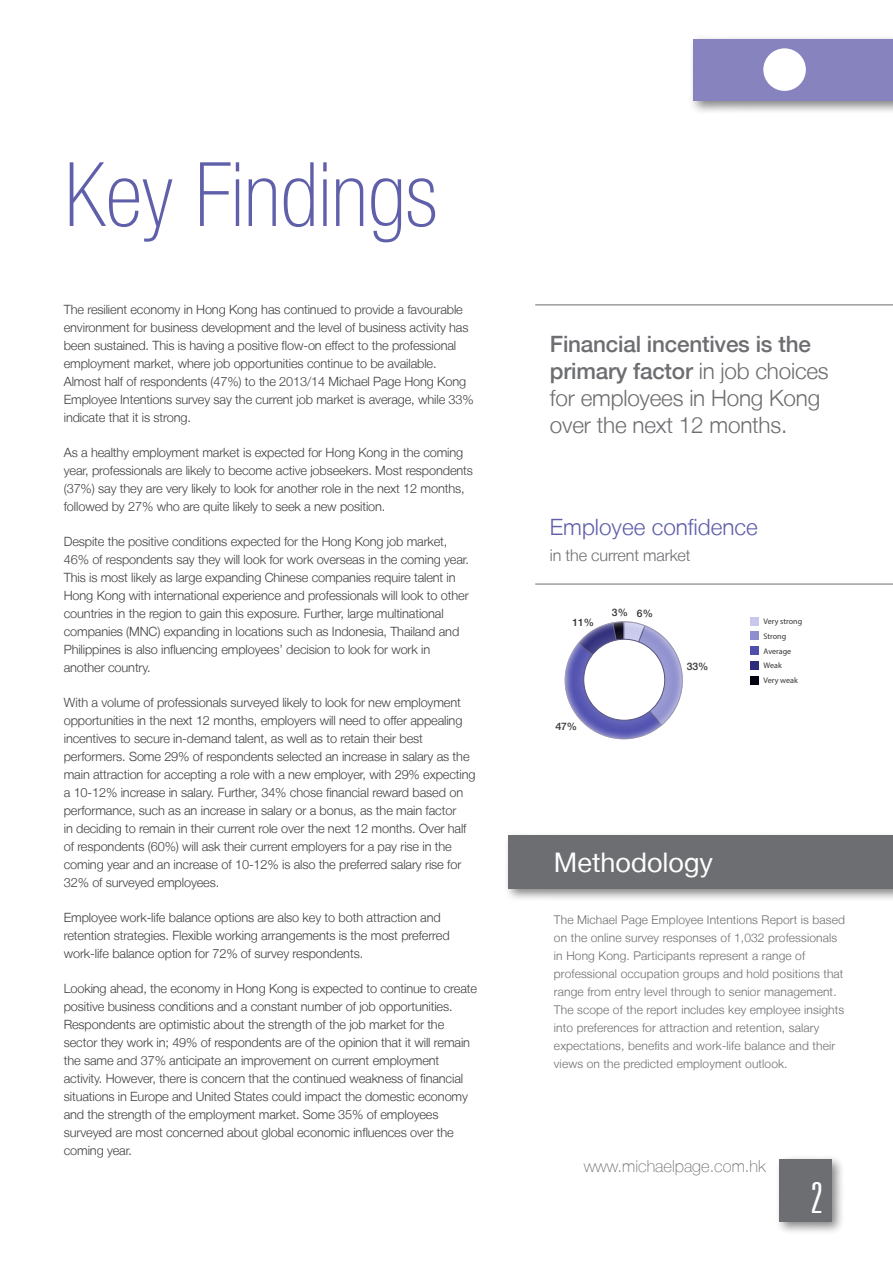
<style>
.page{position:relative;width:893px;height:1263px;background:#fff}
.page>*{position:absolute;margin:0;border:0;box-sizing:border-box;transform-origin:0 0}
.t1{font:100 condensed 89.1px "Helvetica Neue LT";color:#605faa}
.t2{font:300 ultra-condensed 43.2px "Univers LT";color:#fff}
.t3{font:27px "Helvetica Neue LT";color:#fff}
.t4{font:300 22.5px/27px "Helvetica Neue LT";letter-spacing:-.01em;color:#6d6e71}
.t5{font:300 22.5px "Helvetica Neue LT";color:#605faa}
.t6{font:100 16.5px "Helvetica Neue LT";color:#6d6e71}
.t7{font:300 16.2px "Helvetica Neue LT";letter-spacing:-.01em;color:#6d6e71}
.t8{font:300 12.75px/18px "Helvetica Neue LT";letter-spacing:-.01em;color:#414042}
.t9{font:300 12px/18px "Helvetica Neue LT";letter-spacing:.01em;color:#6d6e71}
.t10{font:500 10.2px "Helvetica Neue LT";color:#333}
.t11{font:8.1px/14.9px "Myriad Pro";color:#333}
.s1{font-weight:500}
</style>
<div class="page">
<div style="left:774px;top:1154px;width:71px;height:81px;background:#000;opacity:.48"></div>
<div style="left:779px;top:1159px;width:53px;height:63px;background:#6d6e71"></div>
<div style="left:688px;top:34px;width:205px;height:80px;background:#000;opacity:.48"></div>
<div style="left:693px;top:39px;width:200px;height:62px;background:#8783be"></div>
<div style="left:763px;top:48px;width:43px;height:43px;background:#fff;border-radius:50%"></div>
<div style="left:503px;top:831px;width:390px;height:71px;background:#000;opacity:.48"></div>
<div style="left:508px;top:836px;width:385px;height:53px;background:#6d6e71"></div>
<div style="left:750px;top:617px;width:8px;height:8px;background:#c8c8ed"></div>
<div style="left:750px;top:632px;width:8px;height:8px;background:#8e8ece"></div>
<div style="left:750px;top:647px;width:8px;height:8px;background:#4e4eaf"></div>
<div style="left:750px;top:661px;width:8px;height:9px;background:#2d2b7a"></div>
<div style="left:750px;top:676px;width:8px;height:8px;background:#03010f"></div>
<img style="left:564px;top:621px;width:119px;height:119px">
<div style="left:584px;top:639px;width:81px;height:81px;background:#fff;border-radius:50%"></div>
<div style="left:583px;top:639px;width:82px;height:82px;border:1px solid #585181;border-radius:50%"></div>
<hr style="left:535px;top:584px;width:358px;height:1px;background:#6d6e71">
<hr style="left:535px;top:305px;width:358px;height:1px;background:#6d6e71">
<h1 class="t1" style="left:64px;top:145px;width:374px">Key Findings</h1>
<p class="t8" style="left:64px;top:300px;width:412px">The resilient economy in Hong Kong has continued to provide a favourable environment for business development and the level of business activity has been sustained. This is having a positive flow-on effect to the professional employment market, where job opportunities continue to be available.<br>Almost half of respondents (47%) to the 2013/14 Michael Page Hong Kong Employee Intentions survey say the current job market is average, while 33% indicate that it is strong.</p>
<p class="t8" style="left:64px;top:443px;width:411px">As a healthy employment market is expected for Hong Kong in the coming year, professionals are likely to become active jobseekers. Most respondents (37%) say they are very likely to look for another role in the next 12 months, followed by 27% who are quite likely to seek a new position.</p>
<p class="t8" style="left:64px;top:532px;width:407px">Despite the positive conditions expected for the Hong Kong job market, 46% of respondents say they will look for work overseas in the coming year.<br>This is most likely as large expanding Chinese companies require talent in Hong Kong with international experience and professionals will look to other countries in the region to gain this exposure. Further, large multinational companies (MNC) expanding in locations such as Indonesia, Thailand and Philippines is also influencing employees’ decision to look for work in another country.</p>
<p class="t8" style="left:64px;top:693px;width:413px">With a volume of professionals surveyed likely to look for new employment opportunities in the next 12 months, employers will need to offer appealing incentives to secure in-demand talent, as well as to retain their best performers. Some 29% of respondents selected an increase in salary as the main attraction for accepting a role with a new employer, with 29% expecting a 10-12% increase in salary. Further, 34% chose financial reward based on performance, such as an increase in salary or a bonus, as the main factor<br>in deciding to remain in their current role over the next 12 months. Over half of respondents (60%) will ask their current employers for a pay rise in the coming year and an increase of 10-12% is also the preferred salary rise for 32% of surveyed employees.</p>
<p class="t8" style="left:64px;top:908px;width:387px">Employee work-life balance options are also key to both attraction and retention strategies. Flexible working arrangements is the most preferred work-life balance option for 72% of survey respondents.</p>
<p class="t8" style="left:64px;top:979px;width:415px">Looking ahead, the economy in Hong Kong is expected to continue to create positive business conditions and a constant number of job opportunities.<br>Respondents are optimistic about the strength of the job market for the sector they work in; 49% of respondents are of the opinion that it will remain the same and 37% anticipate an improvement on current employment activity. However, there is concern that the continued weakness of financial situations in Europe and United States could impact the domestic economy and the strength of the employment market. Some 35% of employees surveyed are most concerned about global economic influences over the coming year.</p>
<h3 class="t4" style="left:550px;top:330px;width:280px"><span class="s1">Financial incentives is the primary factor</span> in job choices for employees in Hong Kong over the next 12 months.</h3>
<h3 class="t5" style="left:550px;top:513px;width:209px">Employee confidence</h3>
<p class="t7" style="left:550px;top:546px;width:142px">in the current market</p>
<p class="t10" style="left:572px;top:616px;width:23px">11%</p>
<p class="t10" style="left:612px;top:607px;width:42px">3% 6%</p>
<p class="t10" style="left:556px;top:721px;width:23px">47%</p>
<p class="t10" style="left:687px;top:660px;width:23px">33%</p>
<h3 class="t3" style="left:554px;top:846px;width:161px">Methodology</h3>
<p class="t11" style="left:764px;top:614px;width:40px">Very strong<br>Strong<br>Average<br>Weak<br>Very weak</p>
<p class="t9" style="left:554px;top:911px;width:293px">The Michael Page Employee Intentions Report is based on the online survey responses of 1,032 professionals in Hong Kong. Participants represent a range of professional occupation groups and hold positions that range from entry level through to senior management.<br>The scope of the report includes key employee insights into preferences for attraction and retention, salary expectations, benefits and work-life balance and their views on the predicted employment outlook.</p>
<p class="t6" style="left:584px;top:1156px;width:183px">www.michaelpage.com.hk</p>
<h2 class="t2" style="left:811px;top:1175px;width:13px">2</h2>
</div>
